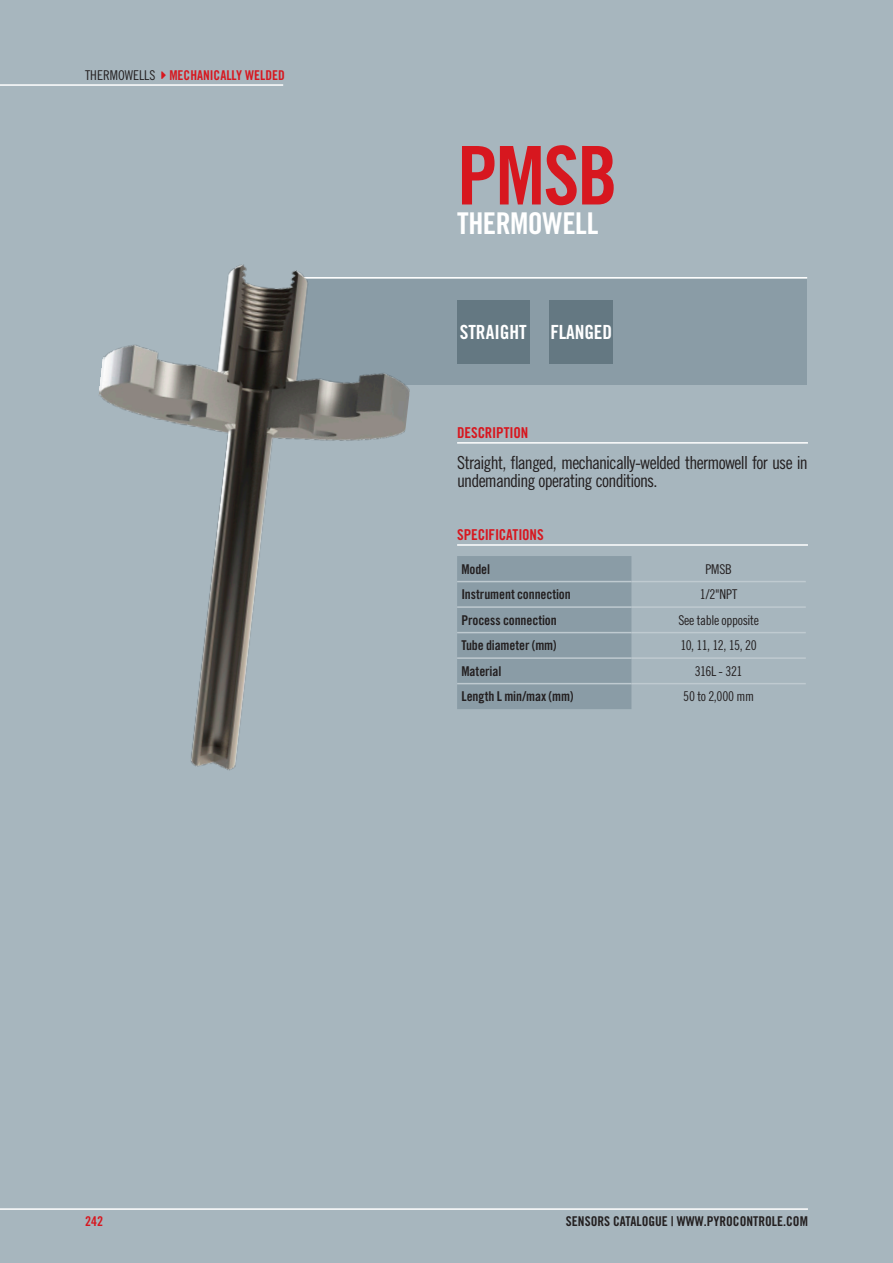
<style>
.page{position:relative;width:893px;height:1263px;background:#a7b6be}
.page>*{position:absolute;margin:0;border:0;box-sizing:border-box;transform-origin:0 0}
.Titre{font:81px "Trade Gothic LT Std Bd Cn 20";color:#d7171f}
.Sous-titre{font:30px "Trade Gothic LT Std Bd Cn 20";letter-spacing:-.015em;color:#fff}
.t1{font:19.5px "Trade Gothic LT Std Bd Cn 20";color:#fff}
.texte_description{font:18px/18px "Trade Gothic LT Std Cn 18";letter-spacing:-.04em;color:#231f20}
.descriptif{font:15px "Trade Gothic LT Std Bd Cn 20";letter-spacing:-.015em;color:#d7171f}
.tablo_-_caracteristi{font:13.5px "Trade Gothic LT Std Bd Cn 20";letter-spacing:-.005em;color:#231f20}
.tablo_-_descriptif{font:13.5px "Trade Gothic LT Std Cn 18";letter-spacing:-.025em;color:#231f20}
.t2{font:13.5px "Trade Gothic LT Std Bd Cn 20";color:#d7171f}
.s1{font-family:"Trade Gothic LT Std Cn 18";color:#231f20}
</style>
<div class="page">
<hr style="left:0;top:1208px;width:808px;height:2px;background:#fff">
<hr style="left:0;top:84px;width:283px;height:2px;background:#fff">
<hr style="left:457px;top:442px;width:351px;height:2px;background:#fff">
<hr style="left:457px;top:544px;width:351px;height:2px;background:#fff">
<div style="left:457px;top:556px;width:174px;height:153px;background:#8a9ca6"></div>
<hr style="left:457px;top:581px;width:174px;height:1px;background:#bfcad0">
<hr style="left:631px;top:581px;width:175px;height:1px;background:#bfcad0">
<hr style="left:457px;top:606px;width:174px;height:2px;background:#bfcad0">
<hr style="left:631px;top:606px;width:175px;height:2px;background:#bfcad0">
<hr style="left:457px;top:632px;width:174px;height:1px;background:#bfcad0">
<hr style="left:631px;top:632px;width:175px;height:1px;background:#bfcad0">
<hr style="left:457px;top:657px;width:174px;height:2px;background:#bfcad0">
<hr style="left:631px;top:657px;width:175px;height:2px;background:#bfcad0">
<hr style="left:457px;top:683px;width:174px;height:1px;background:#bfcad0">
<hr style="left:631px;top:683px;width:175px;height:1px;background:#bfcad0">
<div style="left:292px;top:278px;width:515px;height:106px;background:#8a9ca6"></div>
<hr style="left:302px;top:277px;width:505px;height:1px;background:#fff">
<img style="left:99px;top:264px;width:323px;height:507px">
<div style="left:549px;top:300px;width:64px;height:63px;background:#647882"></div>
<div style="left:457px;top:300px;width:72px;height:63px;background:#647882"></div>
<p class="t2" style="left:85px;top:67px;width:201px"><span class="s1">THERMOWELLS</span> MECHANICALLY WELDED</p>
<p class="Titre" style="left:457px;top:126px;width:162px">PMSB</p>
<p class="Sous-titre" style="left:457px;top:206px;width:143px">THERMOWELL</p>
<p class="t1" style="left:460px;top:320px;width:69px">STRAIGHT</p>
<p class="t1" style="left:550px;top:320px;width:63px">FLANGED</p>
<p class="descriptif" style="left:457px;top:423px;width:73px">DESCRIPTION</p>
<p class="texte_description" style="left:457px;top:453px;width:352px">Straight, flanged, mechanically-welded thermowell for use in undemanding operating conditions.</p>
<p class="descriptif" style="left:457px;top:525px;width:88px">SPECIFICATIONS</p>
<p class="tablo_-_caracteristi" style="left:461px;top:561px;width:30px">Model</p>
<p class="tablo_-_descriptif" style="left:705px;top:561px;width:28px">PMSB</p>
<p class="tablo_-_caracteristi" style="left:461px;top:586px;width:111px">Instrument connection</p>
<p class="tablo_-_descriptif" style="left:700px;top:586px;width:39px">1/2"NPT</p>
<p class="tablo_-_caracteristi" style="left:461px;top:612px;width:97px">Process connection</p>
<p class="tablo_-_descriptif" style="left:678px;top:612px;width:82px">See table opposite</p>
<p class="tablo_-_caracteristi" style="left:461px;top:637px;width:97px">Tube diameter (mm)</p>
<p class="tablo_-_descriptif" style="left:680px;top:637px;width:78px">10, 11, 12, 15, 20</p>
<p class="tablo_-_caracteristi" style="left:461px;top:663px;width:41px">Material</p>
<p class="tablo_-_descriptif" style="left:695px;top:663px;width:49px">316L - 321</p>
<p class="tablo_-_caracteristi" style="left:461px;top:688px;width:114px">Length L min/max (mm)</p>
<p class="tablo_-_descriptif" style="left:683px;top:688px;width:72px">50 to 2,000 mm</p>
<p class="t2" style="left:85px;top:1213px;width:19px">242</p>
<p class="tablo_-_caracteristi" style="left:566px;top:1213px;width:243px">SENSORS CATALOGUE | WWW.PYROCONTROLE.COM</p>
</div>
